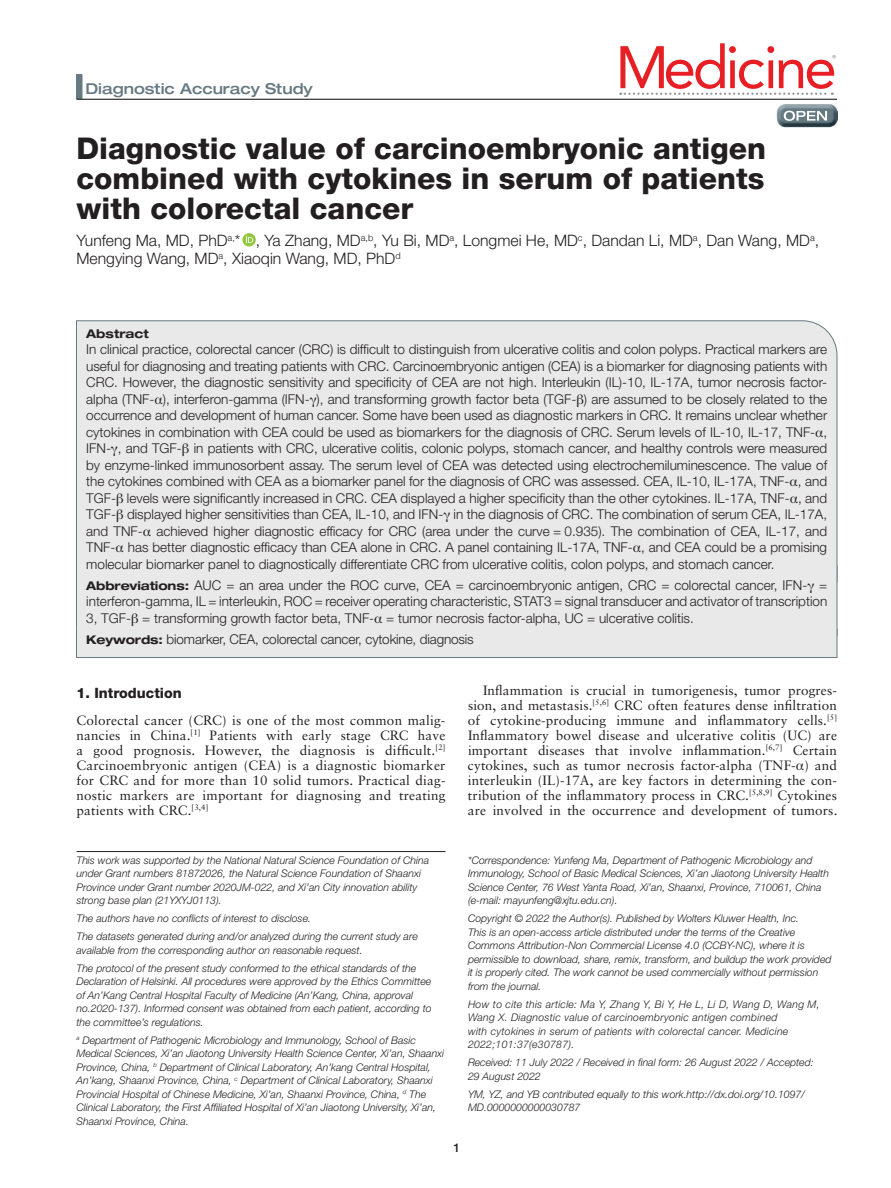
<style>
.page{position:relative;width:891px;height:1188px;background:#fff}
.page>*{position:absolute;margin:0;border:0;box-sizing:border-box;transform-origin:0 0}
.t1{font:59.4px "Avenir";letter-spacing:-.06em;color:#e71e24}
.t2{font:800 30px/30px "Helvetica Neue LT Std";color:#231f20;text-align:justify}
.t3{font:300 15.75px/18px "Helvetica Neue LT Std";color:#231f20}
.t4{font:500 expanded 15px "Helvetica Neue LT Std";color:#667981}
.t5{font:800 14.25px "Helvetica Neue LT Std";color:#231f20}
.t6{font:300 13.5px/16.5px "Helvetica Neue LT Std";color:#231f20;text-align:justify}
.t7{font:13.5px/15px "Sabon LT Std";letter-spacing:.01em;color:#231f20;text-align:justify}
.t8{font:700 expanded 12px "Helvetica Neue LT Std";color:#231f20}
.t9{font:500 12px "Helvetica Neue LT Std";color:#231f20}
.t10{font:italic 300 10.5px/13.5px "Helvetica Neue LT Std";color:#231f20}
.t11{font:italic 300 10.5px/13.5px "Helvetica Neue LT Std";letter-spacing:.025em;color:#231f20}
.t12{font:500 10.35px "Akzidenz Grotesk BE";color:#909295}
.s1{font-family:"Gandhari Unicode";font-weight:400}
.s2{font-weight:700;font-stretch:expanded;font-size:12px}
.s3{font-family:"Gandhari Unicode"}
</style>
<div class="page">
<div style="left:76px;top:74px;width:6px;height:25px;background:#677981"></div>
<hr style="left:76px;top:99px;width:761px;height:1px;background:#231f20">
<img style="left:776px;top:104px;width:61px;height:24px">
<svg style="left:784px;top:111px;width:43px;height:10px"></svg>
<svg style="left:620px;top:93px;width:213px;height:2px"></svg>
<div style="left:76px;top:320px;width:762px;height:263px;background:#e9e9e9"></div>
<div style="left:76px;top:566px;width:761px;height:71px;background:#e9e9e9"></div>
<div style="left:76px;top:628px;width:761px;height:30px;background:#e9e9e9"></div>
<div style="left:76px;top:628px;width:761px;height:30px;border:1px solid #677981"></div>
<svg style="left:242px;top:233px;width:14px;height:13px"></svg>
<svg style="left:246px;top:236px;width:7px;height:7px"></svg>
<hr style="left:76px;top:851px;width:370px;height:1px;background:#231f20">
<p class="t4" style="left:86px;top:80px;width:229px">Diagnostic Accuracy Study</p>
<h1 class="t1" style="left:615px;top:33px;width:223px">Medicine</h1>
<p class="t12" style="left:832px;top:52px;width:6px">®</p>
<h2 class="t2" style="left:76px;top:134px;width:691px">Diagnostic value of carcinoembryonic antigen combined with cytokines in serum of patients with colorectal cancer</h2>
<p class="t3" style="left:76px;top:231px;width:744px">Yunfeng Ma, MD, PhD<sup>a,</sup>* , Ya Zhang, MD<sup>a,b</sup>, Yu Bi, MD<sup>a</sup>, Longmei He, MD<sup>c</sup>, Dandan Li, MD<sup>a</sup>, Dan Wang, MD<sup>a</sup>,<br>Mengying Wang, MD<sup>a</sup>, Xiaoqin Wang, MD, PhD<sup>d</sup></p>
<p class="t8" style="left:86px;top:326px;width:64px">Abstract</p>
<p class="t6" style="left:86px;top:341px;width:743px">In clinical practice, colorectal cancer (CRC) is difficult to distinguish from ulcerative colitis and colon polyps. Practical markers are useful for diagnosing and treating patients with CRC. Carcinoembryonic antigen (CEA) is a biomarker for diagnosing patients with CRC. However, the diagnostic sensitivity and specificity of CEA are not high. Interleukin (IL)-10, IL-17A, tumor necrosis factor&shy;alpha (TNF-<span class="s1">α</span>), interferon-gamma (IFN-<span class="s1">γ</span>), and transforming growth factor beta (TGF-<span class="s1">β</span>) are assumed to be closely related to the occurrence and development of human cancer. Some have been used as diagnostic markers in CRC. It remains unclear whether cytokines in combination with CEA could be used as biomarkers for the diagnosis of CRC. Serum levels of IL-10, IL-17, TNF-<span class="s1">α</span>, IFN-<span class="s1">γ</span>, and TGF-<span class="s1">β</span> in patients with CRC, ulcerative colitis, colonic polyps, stomach cancer, and healthy controls were measured by enzyme-linked immunosorbent assay. The serum level of CEA was detected using electrochemiluminescence. The value of the cytokines combined with CEA as a biomarker panel for the diagnosis of CRC was assessed. CEA, IL-10, IL-17A, TNF-<span class="s1">α</span>, and TGF-<span class="s1">β</span> levels were significantly increased in CRC. CEA displayed a higher specificity than the other cytokines. IL-17A, TNF-<span class="s1">α</span>, and TGF-<span class="s1">β</span> displayed higher sensitivities than CEA, IL-10, and IFN-<span class="s1">γ</span> in the diagnosis of CRC. The combination of serum CEA, IL-17A, and TNF-<span class="s1">α</span> achieved higher diagnostic efficacy for CRC (area under the curve = 0.935). The combination of CEA, IL-17, and TNF-<span class="s1">α</span> has better diagnostic efficacy than CEA alone in CRC. A panel containing IL-17A, TNF-<span class="s1">α</span>, and CEA could be a promising molecular biomarker panel to diagnostically differentiate CRC from ulcerative colitis, colon polyps, and stomach cancer.</p>
<p class="t6" style="left:86px;top:577px;width:743px"><span class="s2">Abbreviations:</span> AUC = an area under the ROC curve, CEA = carcinoembryonic antigen, CRC = colorectal cancer, IFN-<span class="s1">γ</span> = interferon-gamma, IL = interleukin, ROC = receiver operating characteristic, STAT3 = signal transducer and activator of transcription 3, TGF-<span class="s1">β</span> = transforming growth factor beta, TNF-<span class="s1">α</span> = tumor necrosis factor-alpha, UC = ulcerative colitis.</p>
<p class="t6" style="left:86px;top:631px;width:389px"><span class="s2">Keywords:</span> biomarker, CEA, colorectal cancer, cytokine, diagnosis</p>
<p class="t5" style="left:76px;top:684px;width:107px">1. Introduction</p>
<p class="t7" style="left:76px;top:713px;width:371px">Colorectal cancer (CRC) is one of the most common malig&shy;nancies in China.<sup>[1]</sup> Patients with early stage CRC have a good prognosis. However, the diagnosis is difficult.<sup>[2] </sup>Carcinoembryonic antigen (CEA) is a diagnostic biomarker for CRC and for more than 10 solid tumors. Practical diag&shy;nostic markers are important for diagnosing and treating patients with CRC.<sup>[3,4]</sup></p>
<p class="t7" style="left:468px;top:683px;width:371px;text-indent:15px">Inflammation is crucial in tumorigenesis, tumor progres&shy;sion, and metastasis.<sup>[5,6]</sup> CRC often features dense infiltration of cytokine-producing immune and inflammatory cells.<sup>[5] </sup>Inflammatory bowel disease and ulcerative colitis (UC) are important diseases that involve inflammation.<sup>[6,7]</sup> Certain cytokines, such as tumor necrosis factor-alpha (TNF-<span class="s3">α</span>) and interleukin (IL)-17A, are key factors in determining the con&shy;tribution of the inflammatory process in CRC.<sup>[5,8,9]</sup> Cytokines are involved in the occurrence and development of tumors.</p>
<p class="t10" style="left:76px;top:853px;width:354px">This work was supported by the National Natural Science Foundation of China under Grant numbers 81872026, the Natural Science Foundation of Shaanxi Province under Grant number 2020JM-022, and Xi’an City innovation ability strong base plan (21YXYJ0113).</p>
<p class="t10" style="left:76px;top:910px;width:343px;line-height:18px">The authors have no conflicts of interest to disclose.<br>The datasets generated during and/or analyzed during the current study are</p>
<p class="t10" style="left:76px;top:941px;width:341px;line-height:18px">available from the corresponding author on reasonable request.<br>The protocol of the present study conformed to the ethical standards of the</p>
<p class="t10" style="left:76px;top:975px;width:357px">Declaration of Helsinki. All procedures were approved by the Ethics Committee of An’Kang Central Hospital Faculty of Medicine (An’Kang, China, approval no.2020-137). Informed consent was obtained from each patient, according to the committee’s regulations.</p>
<p class="t10" style="left:76px;top:1033px;width:369px"><sup>a</sup> Department of Pathogenic Microbiology and Immunology, School of Basic Medical Sciences, Xi’an Jiaotong University Health Science Center, Xi’an, Shaanxi Province, China, <sup>b</sup> Department of Clinical Laboratory, An’kang Central Hospital, An’kang, Shaanxi Province, China, <sup>c</sup> Department of Clinical Laboratory, Shaanxi Provincial Hospital of Chinese Medicine, Xi’an, Shaanxi Province, China, <sup>d</sup> The Clinical Laboratory, the First Affiliated Hospital of Xi’an Jiaotong University, Xi’an, Shaanxi Province, China.</p>
<p class="t9" style="left:453px;top:1140px;width:8px">1</p>
<p class="t10" style="left:468px;top:853px;width:363px">*Correspondence: Yunfeng Ma, Department of Pathogenic Microbiology and Immunology, School of Basic Medical Sciences, Xi’an Jiaotong University Health Science Center, 76 West Yanta Road, Xi’an, Shaanxi, Province, 710061, China (e-mail: mayunfeng@xjtu.edu.cn).</p>
<p class="t10" style="left:468px;top:912px;width:365px">Copyright © 2022 the Author(s). Published by Wolters Kluwer Health, Inc.<br>This is an open-access article distributed under the terms of the Creative Commons Attribution-Non Commercial License 4.0 (CCBY-NC), where it is permissible to download, share, remix, transform, and buildup the work provided it is properly cited. The work cannot be used commercially without permission from the journal.</p>
<p class="t11" style="left:468px;top:997px;width:353px">How to cite this article: Ma Y, Zhang Y, Bi Y, He L, Li D, Wang D, Wang M, Wang X. Diagnostic value of carcinoembryonic antigen combined<br>with cytokines in serum of patients with colorectal cancer. Medicine 2022;101:37(e30787).</p>
<p class="t10" style="left:468px;top:1056px;width:347px">Received: 11 July 2022 / Received in final form: 26 August 2022 / Accepted:<br>29 August 2022</p>
<p class="t10" style="left:468px;top:1087px;width:338px">YM, YZ, and YB contributed equally to this work.http://dx.doi.org/10.1097/<br>MD.0000000000030787</p>
</div>
